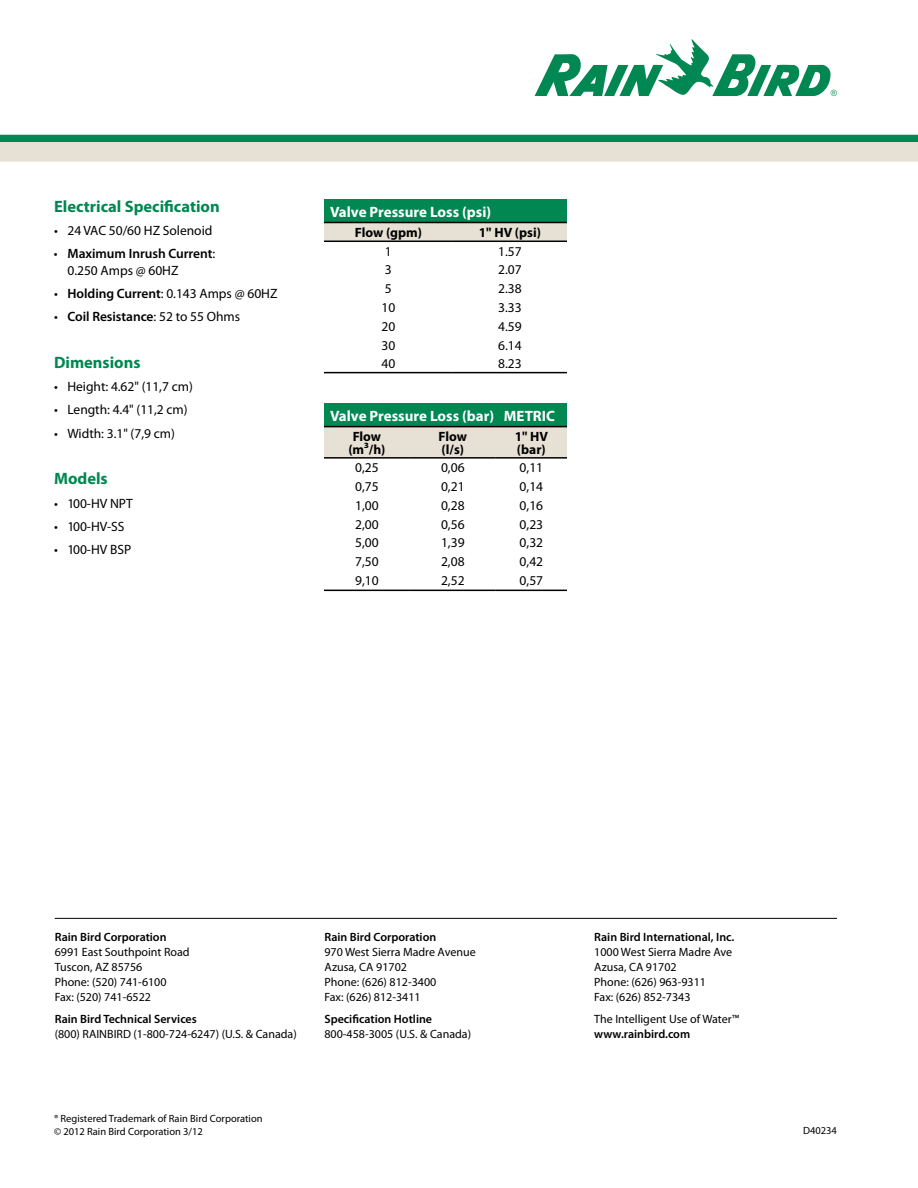
<style>
.page{position:relative;width:918px;height:1188px;background:#fff}
.page>*{position:absolute;margin:0;border:0;box-sizing:border-box;transform-origin:0 0}
.t1{font:700 16.5px "Myriad Pro";color:#008752}
.t2{font:700 15px "Myriad Pro";color:#fff}
.t3{font:13.5px "Myriad Pro";letter-spacing:-.005em;color:#000}
.t4{font:600 13.5px/16.5px "Myriad Pro";letter-spacing:-.005em;color:#000}
.t5{font:700 13.5px/12.5px "Myriad Pro";color:#000}
.t6{font:12px/15px "Myriad Pro";color:#000}
.t7{font:600 12px "Myriad Pro";color:#000}
.t8{font:10.5px/13.5px "Myriad Pro";color:#000}
.s1{font-weight:400}
.s2{font-weight:600}
</style>
<div class="page">
<hr style="left:55px;top:918px;width:782px;height:1px;background:#000">
<svg style="left:535px;top:39px;width:302px;height:57px"></svg>
<div style="left:0;top:135px;width:918px;height:7px;background:#008752"></div>
<div style="left:0;top:142px;width:918px;height:20px;background:#e7e1d5"></div>
<div style="left:324px;top:199px;width:243px;height:24px;background:#008752"></div>
<svg style="left:324px;top:223px;width:243px;height:18px;background:#ddd7cc"></svg>
<hr style="left:324px;top:222px;width:129px;height:1px;background:#000">
<hr style="left:453px;top:222px;width:114px;height:1px;background:#000">
<hr style="left:324px;top:241px;width:129px;height:1px;background:#000">
<hr style="left:453px;top:241px;width:114px;height:1px;background:#000">
<hr style="left:324px;top:372px;width:129px;height:1px;background:#000">
<hr style="left:453px;top:372px;width:114px;height:1px;background:#000">
<div style="left:324px;top:403px;width:243px;height:24px;background:#008752"></div>
<div style="left:324px;top:427px;width:243px;height:30px;background:#e7e1d5"></div>
<hr style="left:324px;top:426px;width:86px;height:1px;background:#000">
<hr style="left:410px;top:426px;width:86px;height:1px;background:#000">
<hr style="left:496px;top:426px;width:71px;height:1px;background:#000">
<hr style="left:324px;top:457px;width:86px;height:2px;background:#000">
<hr style="left:410px;top:457px;width:86px;height:2px;background:#000">
<hr style="left:496px;top:457px;width:71px;height:2px;background:#000">
<hr style="left:324px;top:590px;width:86px;height:1px;background:#000">
<hr style="left:410px;top:590px;width:86px;height:1px;background:#000">
<hr style="left:496px;top:590px;width:71px;height:1px;background:#000">
<h1 class="t1" style="left:54px;top:195px;width:167px">Electrical Specification</h1>
<p class="t3" style="left:54px;top:223px;width:160px">• 24 VAC 50/60 HZ Solenoid</p>
<p class="t4" style="left:68px;top:245px;width:149px;text-indent:-14px"><span class="s1">•</span> Maximum Inrush Current<span class="s1">:<br>0.250 Amps @ 60HZ</span></p>
<p class="t3" style="left:54px;top:286px;width:225px">• <span class="s2">Holding Current</span>: 0.143 Amps @ 60HZ</p>
<p class="t4" style="left:54px;top:308px;width:188px"><span class="s1">•</span> Coil Resistance<span class="s1">: 52 to 55 Ohms</span></p>
<h1 class="t1" style="left:54px;top:352px;width:88px">Dimensions</h1>
<p class="t3" style="left:54px;top:379px;width:140px">• Height: 4.62" (11,7 cm)</p>
<p class="t3" style="left:54px;top:403px;width:135px">• Length: 4.4" (11,2 cm)</p>
<p class="t3" style="left:54px;top:426px;width:122px">• Width: 3.1" (7,9 cm)</p>
<h1 class="t1" style="left:54px;top:468px;width:55px">Models</h1>
<p class="t3" style="left:54px;top:496px;width:80px">• 100-HV NPT</p>
<p class="t3" style="left:54px;top:519px;width:72px">• 100-HV-SS</p>
<p class="t3" style="left:54px;top:542px;width:79px">• 100-HV BSP</p>
<p class="t2" style="left:330px;top:202px;width:163px">Valve Pressure Loss (psi)</p>
<p class="t5" style="left:355px;top:226px;width:69px">Flow (gpm)</p>
<p class="t5" style="left:479px;top:226px;width:64px">1" HV (psi)</p>
<p class="t3" style="left:385px;top:244px;width:8px">1</p>
<p class="t3" style="left:498px;top:244px;width:25px">1.57</p>
<p class="t3" style="left:385px;top:263px;width:8px">3</p>
<p class="t3" style="left:498px;top:263px;width:25px">2.07</p>
<p class="t3" style="left:385px;top:281px;width:8px">5</p>
<p class="t3" style="left:498px;top:281px;width:25px">2.38</p>
<p class="t3" style="left:382px;top:300px;width:15px">10</p>
<p class="t3" style="left:498px;top:300px;width:25px">3.33</p>
<p class="t3" style="left:382px;top:319px;width:15px">20</p>
<p class="t3" style="left:498px;top:319px;width:25px">4.59</p>
<p class="t3" style="left:382px;top:338px;width:15px">30</p>
<p class="t3" style="left:498px;top:338px;width:25px">6.14</p>
<p class="t3" style="left:382px;top:356px;width:15px">40</p>
<p class="t3" style="left:498px;top:356px;width:25px">8.23</p>
<p class="t2" style="left:330px;top:406px;width:226px">Valve Pressure Loss (bar) METRIC</p>
<p class="t5" style="left:348px;top:430px;width:39px;text-align:center">Flow (m³/h)</p>
<p class="t5" style="left:439px;top:430px;width:30px">Flow (l/s)</p>
<p class="t5" style="left:515px;top:430px;width:35px">1" HV (bar)</p>
<p class="t3" style="left:355px;top:460px;width:25px">0,25</p>
<p class="t3" style="left:441px;top:460px;width:25px">0,06</p>
<p class="t3" style="left:520px;top:460px;width:25px">0,11</p>
<p class="t3" style="left:355px;top:479px;width:25px">0,75</p>
<p class="t3" style="left:441px;top:479px;width:25px">0,21</p>
<p class="t3" style="left:520px;top:479px;width:25px">0,14</p>
<p class="t3" style="left:355px;top:498px;width:25px">1,00</p>
<p class="t3" style="left:441px;top:498px;width:25px">0,28</p>
<p class="t3" style="left:520px;top:498px;width:25px">0,16</p>
<p class="t3" style="left:355px;top:517px;width:25px">2,00</p>
<p class="t3" style="left:441px;top:517px;width:25px">0,56</p>
<p class="t3" style="left:520px;top:517px;width:25px">0,23</p>
<p class="t3" style="left:355px;top:535px;width:25px">5,00</p>
<p class="t3" style="left:441px;top:535px;width:25px">1,39</p>
<p class="t3" style="left:520px;top:535px;width:25px">0,32</p>
<p class="t3" style="left:355px;top:554px;width:25px">7,50</p>
<p class="t3" style="left:441px;top:554px;width:25px">2,08</p>
<p class="t3" style="left:520px;top:554px;width:25px">0,42</p>
<p class="t3" style="left:355px;top:574px;width:25px">9,10</p>
<p class="t3" style="left:441px;top:573px;width:25px">2,52</p>
<p class="t3" style="left:520px;top:573px;width:25px">0,57</p>
<p class="t7" style="left:55px;top:930px;width:113px">Rain Bird Corporation</p>
<p class="t6" style="left:55px;top:945px;width:136px">6991 East Southpoint Road<br>Tuscon, AZ 85756<br>Phone: (520) 741-6100<br>Fax: (520) 741-6522</p>
<p class="t7" style="left:55px;top:1011px;width:144px">Rain Bird Technical Services</p>
<p class="t6" style="left:55px;top:1027px;width:244px">(800) RAINBIRD (1-800-724-6247) (U.S. &amp; Canada)</p>
<p class="t7" style="left:324px;top:930px;width:113px">Rain Bird Corporation</p>
<p class="t6" style="left:324px;top:945px;width:153px">970 West Sierra Madre Avenue<br>Azusa, CA 91702<br>Phone: (626) 812-3400<br>Fax: (626) 812-3411</p>
<p class="t7" style="left:324px;top:1011px;width:109px">Specification Hotline</p>
<p class="t6" style="left:324px;top:1027px;width:148px">800-458-3005 (U.S. &amp; Canada)</p>
<p class="t8" style="left:54px;top:1112px;width:210px">® Registered Trademark of Rain Bird Corporation © 2012 Rain Bird Corporation 3/12</p>
<p class="t7" style="left:594px;top:930px;width:142px">Rain Bird International, Inc.</p>
<p class="t6" style="left:594px;top:945px;width:140px">1000 West Sierra Madre Ave<br>Azusa, CA 91702<br>Phone: (626) 963-9311<br>Fax: (626) 852-7343</p>
<p class="t6" style="left:594px;top:1012px;width:146px">The Intelligent Use of Water™</p>
<p class="t7" style="left:594px;top:1026px;width:98px">www.rainbird.com</p>
<p class="t8" style="left:803px;top:1124px;width:35px">D40234</p>
</div>
